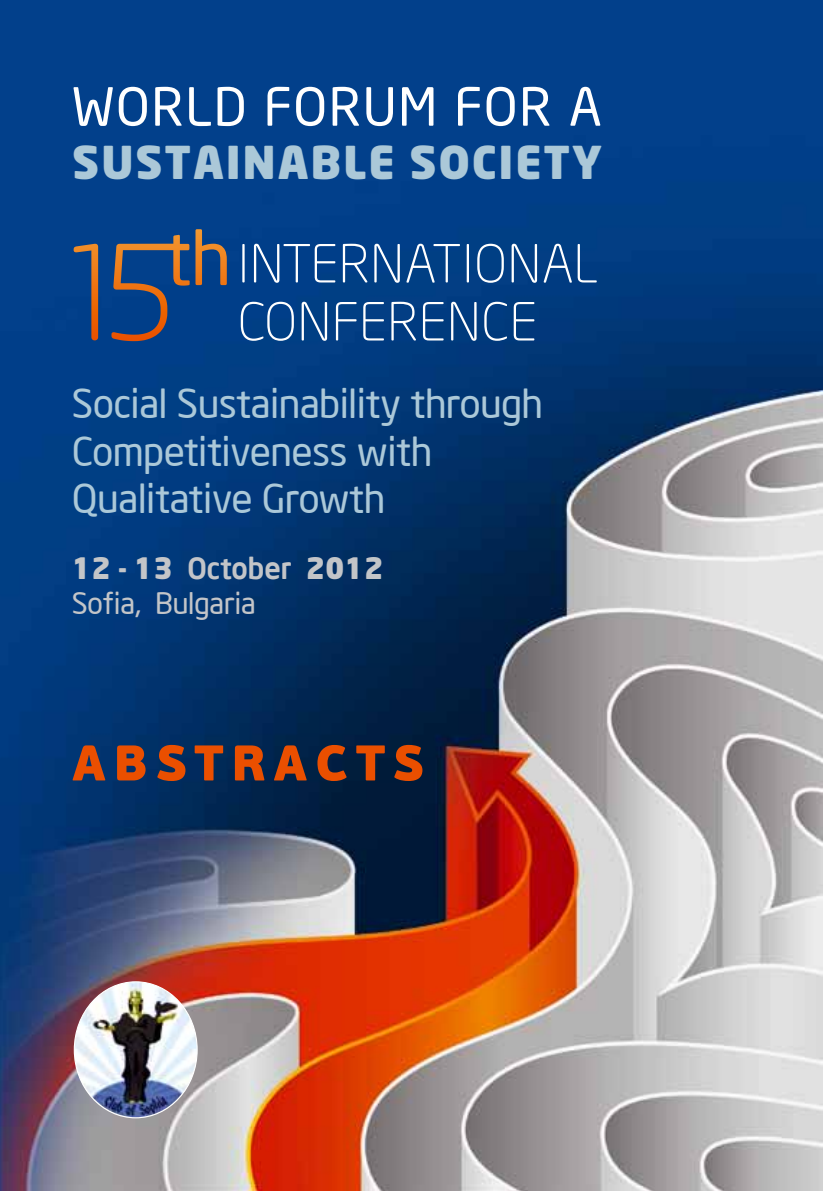
<style>
.page{position:relative;width:823px;height:1191px;background:#fff}
.page>*{position:absolute;margin:0;border:0;box-sizing:border-box;transform-origin:0 0}
.t1{font:52px "Neo Sans Intel";letter-spacing:.05em;color:#fff}
.t2{font:300 51.8px/58px "Neo Sans Intel";letter-spacing:.03em;color:#fff}
.t3{font:900 50px "PF Beau Sans Pro";letter-spacing:.15em;color:#ea4f00}
.t4{font:900 44.8px "Neo Sans";letter-spacing:.04em;color:#abc8d8}
.t5{font:39.4px/47.2px "Neo Sans Intel";color:#abc8d8}
.t6{font:900 29.2px "Neo Sans";color:#c3c5c8}
.t7{font:29.2px "Neo Sans Intel";color:#c3c5c8}
.s1{font-family:"Neo Sans Intel";font-weight:500}
</style>
<div class="page">
<img style="left:0;top:0;width:822px;height:1191px">
<svg style="left:111px;top:229px;width:116px;height:112px;background:#304a73"></svg>
<img style="left:74px;top:981px;width:123px;height:136px">
<h1 class="t1" style="left:72px;top:75px;width:530px">WORLD FORUM FOR A</h1>
<p class="t4" style="left:72px;top:144px;width:531px">SUSTAINABLE SOCIETY</p>
<h2 class="t2" style="left:238px;top:234px;width:361px">INTERNATIONAL<br>CONFERENCE</h2>
<p class="t5" style="left:72px;top:380px;width:472px">Social Sustainability through<br>Competitiveness with<br>Qualitative Growth</p>
<p class="t6" style="left:72px;top:556px;width:313px">12 - 13 <span class="s1">October</span> 2012</p>
<p class="t7" style="left:72px;top:585px;width:185px">Sofia, Bulgaria</p>
<p class="t3" style="left:72px;top:730px;width:353px">ABSTRACTS</p>
</div>
